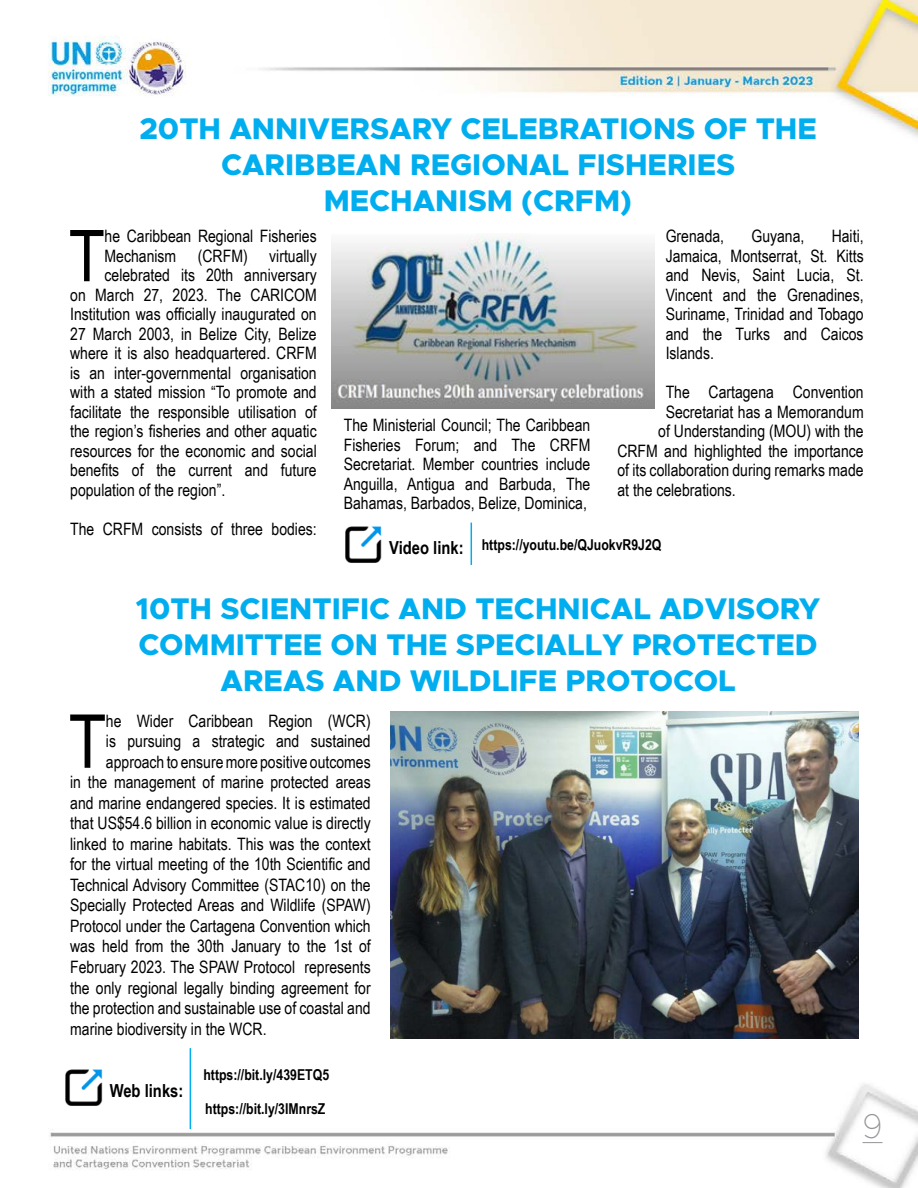
<style>
.page{position:relative;width:918px;height:1188px;background:#fff}
.page>*{position:absolute;margin:0;border:0;box-sizing:border-box;transform-origin:0 0}
.t1{font:74.4px "Arial Narrow";color:#000}
.t2{font:71.55px "Arial Narrow";color:#000}
.t3{font:100 34.5px "Metropolis";color:#939598}
.t4{font:800 30px "Metropolis";color:#00aeef}
.t5{font:700 18px "Arial Narrow";color:#000}
.t6{font:17.1px/19.5px "Arial Narrow";color:#000;text-align:justify}
.t7{font:700 15px "Arial Narrow";color:#000}
</style>
<div class="page">
<img style="left:48px;top:0;width:870px;height:1188px">
<svg style="left:862px;top:1142px;width:21px;height:1px"></svg>
<img style="left:332px;top:234px;width:323px;height:174px">
<img style="left:342px;top:523px;width:43px;height:42px">
<hr style="left:471px;top:523px;width:1px;height:42px;background:#00aeef">
<img style="left:63px;top:1065px;width:42px;height:43px">
<hr style="left:190px;top:1048px;width:1px;height:81px;background:#00aeef">
<img style="left:391px;top:711px;width:468px;height:328px">
<h3 class="t4" style="left:139px;top:110px;width:679px">20TH ANNIVERSARY CELEBRATIONS OF THE</h3>
<h3 class="t4" style="left:221px;top:146px;width:514px">CARIBBEAN REGIONAL FISHERIES</h3>
<h3 class="t4" style="left:324px;top:182px;width:230px">MECHANISM (CRF</h3>
<h3 class="t4" style="left:594px;top:182px;width:39px">M)</h3>
<h2 class="t2" style="left:69px;top:204px;width:37px">T</h2>
<p class="t6" style="left:105px;top:226px;width:214px">he Caribbean Regional Fisheries<br>Mechanism</p>
<p class="t6" style="left:198px;top:245px;width:51px">(CRFM)</p>
<p class="t6" style="left:269px;top:245px;width:49px">virtually</p>
<p class="t6" style="left:105px;top:265px;width:214px">celebrated its 20th anniversary</p>
<p class="t6" style="left:70px;top:284px;width:248px">on March 27, 2023. The CARICOM</p>
<p class="t6" style="left:70px;top:304px;width:248px">Institution was officially inaugurated on</p>
<p class="t6" style="left:70px;top:323px;width:248px">27 March 2003, in Belize City, Belize</p>
<p class="t6" style="left:70px;top:343px;width:248px">where it is also headquartered. CRFM</p>
<p class="t6" style="left:70px;top:362px;width:248px">is an inter-governmental organisation</p>
<p class="t6" style="left:70px;top:382px;width:248px">with a stated mission “To promote and</p>
<p class="t6" style="left:70px;top:401px;width:248px">facilitate the responsible utilisation of</p>
<p class="t6" style="left:70px;top:421px;width:248px">the region’s fisheries and other aquatic</p>
<p class="t6" style="left:70px;top:440px;width:248px">resources for the economic and social</p>
<p class="t6" style="left:70px;top:460px;width:248px">benefits of the current and future</p>
<p class="t6" style="left:70px;top:479px;width:157px">population of the region”.</p>
<p class="t6" style="left:70px;top:518px;width:248px">The CRFM consists of three bodies:</p>
<p class="t6" style="left:344px;top:415px;width:248px">The Ministerial Council; The Caribbean Fisheries Forum; and The CRFM Secretariat. Member countries include Anguilla, Antigua and Barbuda, The Bahamas, Barbados, Belize, Dominica,</p>
<p class="t6" style="left:666px;top:226px;width:60px">Grenada,</p>
<p class="t6" style="left:751px;top:226px;width:55px">Guyana,</p>
<p class="t6" style="left:666px;top:226px;width:199px;text-indent:166px">Haiti, Jamaica, Montserrat, St. Kitts and Nevis, Saint Lucia, St.<br>Vincent and the Grenadines, Suriname, Trinidad and Tobago and the Turks and Caicos Islands.</p>
<p class="t6" style="left:666px;top:382px;width:199px">The Cartagena Convention</p>
<p class="t6" style="left:666px;top:401px;width:199px">Secretariat has a Memorandum</p>
<p class="t6" style="left:658px;top:421px;width:207px">of Understanding (MOU) with the</p>
<p class="t6" style="left:617px;top:440px;width:248px">CRFM and highlighted the importance</p>
<p class="t6" style="left:617px;top:460px;width:248px">of its collaboration during remarks made</p>
<p class="t6" style="left:617px;top:479px;width:120px">at the celebrations.</p>
<p class="t5" style="left:389px;top:534px;width:76px">Video link:</p>
<p class="t7" style="left:482px;top:534px;width:181px">https://youtu.be/QJuokvR9J2Q</p>
<h3 class="t4" style="left:136px;top:589px;width:547px">10TH SCIENTIFIC AND TECHNICAL ADV</h3>
<h3 class="t4" style="left:727px;top:589px;width:95px">ISORY</h3>
<h3 class="t4" style="left:139px;top:625px;width:678px">COMM ITTEE ON THE SPECIALLY PROTECTED</h3>
<h3 class="t4" style="left:221px;top:661px;width:251px">AREAS AND WILDL</h3>
<h3 class="t4" style="left:509px;top:661px;width:225px">IFE PROTOCOL</h3>
<h1 class="t1" style="left:69px;top:687px;width:39px">T</h1>
<p class="t6" style="left:106px;top:710px;width:266px">he Wider Caribbean Region (WCR)</p>
<p class="t6" style="left:106px;top:731px;width:266px">is pursuing a strategic and sustained</p>
<p class="t6" style="left:106px;top:751px;width:266px">approach to ensure more positive outcomes</p>
<p class="t6" style="left:70px;top:772px;width:302px">in the management of marine protected areas</p>
<p class="t6" style="left:70px;top:792px;width:302px">and marine endangered species. It is estimated</p>
<p class="t6" style="left:70px;top:813px;width:302px">that US$54.6 billion in economic value is directly</p>
<p class="t6" style="left:70px;top:833px;width:302px">linked to marine habitats. This was the context</p>
<p class="t6" style="left:70px;top:854px;width:302px">for the virtual meeting of the 10th Scientific and</p>
<p class="t6" style="left:70px;top:874px;width:302px">Technical Advisory Committee (STAC10) on the</p>
<p class="t6" style="left:70px;top:895px;width:302px">Specially Protected Areas and Wildlife (SPAW)</p>
<p class="t6" style="left:70px;top:916px;width:302px">Protocol under the Cartagena Convention which</p>
<p class="t6" style="left:70px;top:936px;width:302px">was held from the 30th January to the 1st of</p>
<p class="t6" style="left:70px;top:957px;width:302px">February 2023. The SPAW Protocol represents</p>
<p class="t6" style="left:70px;top:977px;width:302px">the only regional legally binding agreement for</p>
<p class="t6" style="left:70px;top:998px;width:302px">the protection and sustainable use of coastal and</p>
<p class="t6" style="left:70px;top:1018px;width:198px">marine biodiversity in the WCR.</p>
<p class="t5" style="left:110px;top:1077px;width:75px">Web links:</p>
<p class="t7" style="left:203px;top:1063px;width:127px">https://bit.ly/439ETQ5</p>
<p class="t7" style="left:205px;top:1097px;width:122px">https://bit.ly/3IMnrsZ</p>
<h3 class="t3" style="left:862px;top:1105px;width:22px">9</h3>
</div>
